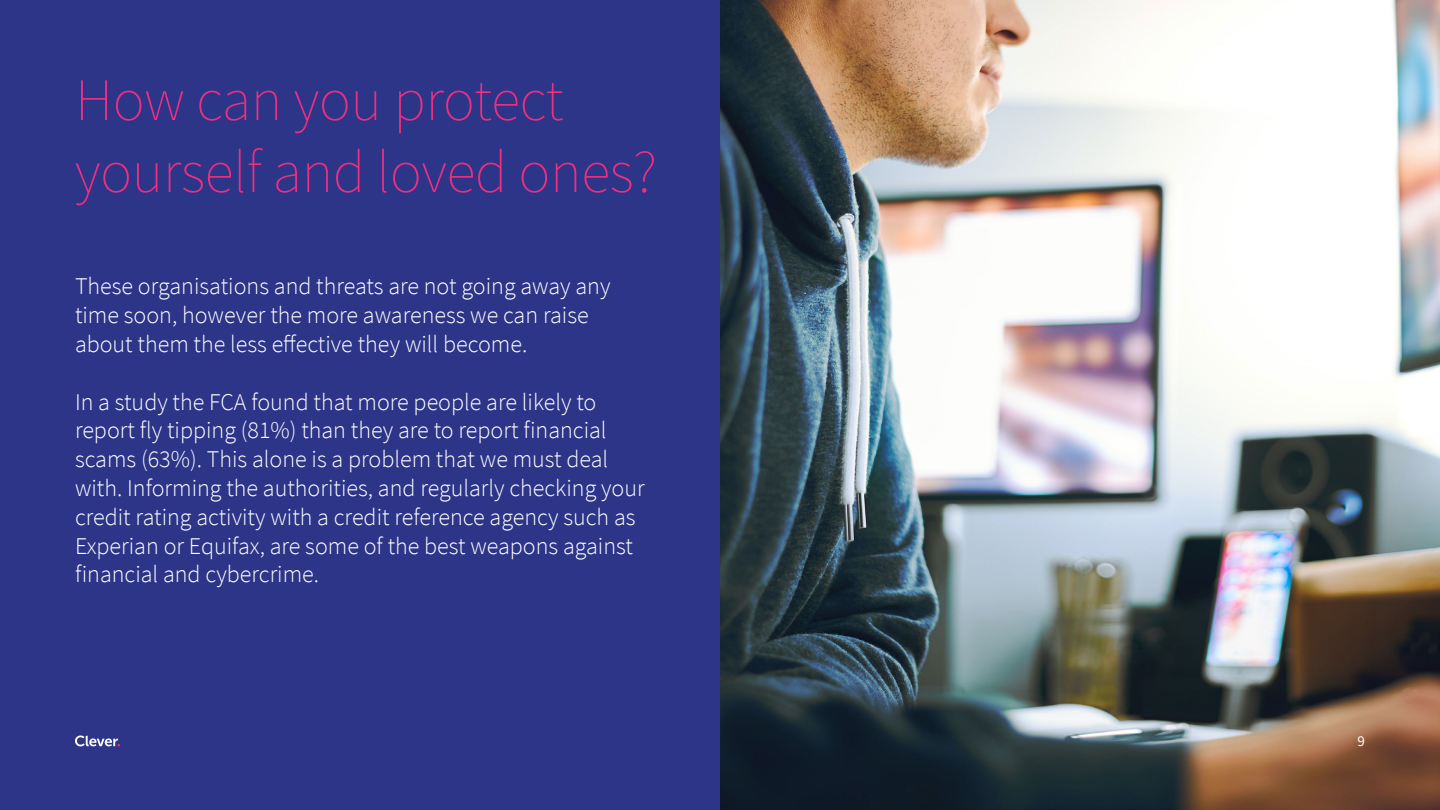
<style>
.page{position:relative;width:1440px;height:810px;background:#2d3589}
.page>*{position:absolute;margin:0;border:0;box-sizing:border-box;transform-origin:0 0}
.t1{font:200 60px/72px "Source Sans Pro";letter-spacing:-.005em;color:#ee2e7f}
.t2{font:300 24px/28.8px "Source Sans Pro";color:#fff}
.t3{font:15px "Source Sans Pro";color:#fff}
</style>
<div class="page">
<img style="left:720px;top:0;width:720px;height:810px">
<svg style="left:75px;top:736px;width:45px;height:10px"></svg>
<h1 class="t1" style="left:75px;top:65px;width:584px">How can you protect yourself and loved ones?</h1>
<p class="t2" style="left:75px;top:272px;width:537px">These organisations and threats are not going away any time soon, however the more awareness we can raise about them the less effective they will become.</p>
<p class="t2" style="left:75px;top:387px;width:571px">In a study the FCA found that more people are likely to report fly tipping (81%) than they are to report financial scams (63%). This alone is a problem that we must deal with. Informing the authorities, and regularly checking your credit rating activity with a credit reference agency such as Experian or Equifax, are some of the best weapons against financial and cybercrime.</p>
<p class="t3" style="left:1358px;top:732px;width:9px">9</p>
</div>
